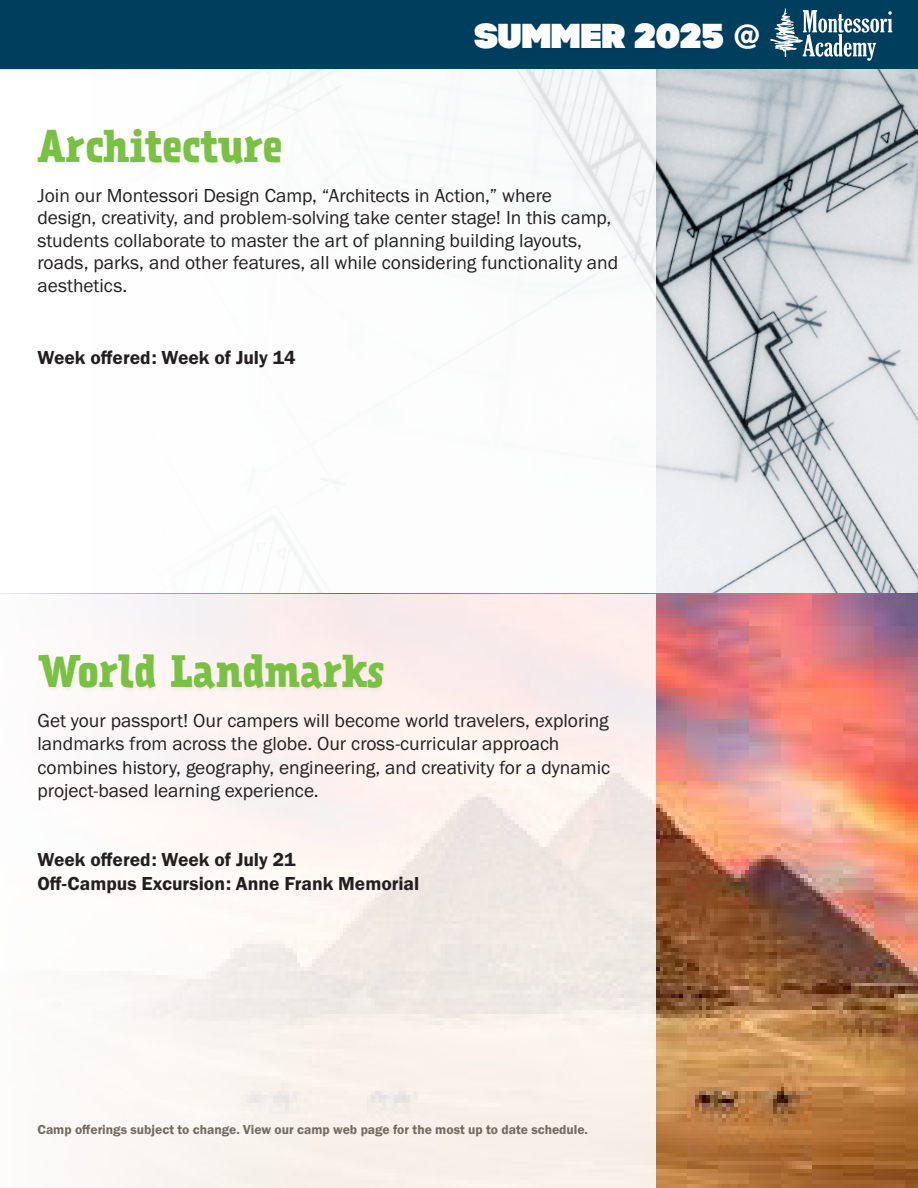
<style>
.page{position:relative;width:918px;height:1188px;background:#fff}
.page>*{position:absolute;margin:0;border:0;box-sizing:border-box;transform-origin:0 0}
.t1{font:700 40.5px "Prater Serif";color:#7ac143}
.t2{font:34.5px "Code Pro Black";letter-spacing:.005em;color:#fff}
.t3{font:19.5px/22.5px "Franklin Gothic URW Boo";color:#231f20}
.t4{font:19.5px "Franklin Gothic URW Dem";color:#231f20}
.t5{font:13.5px "Franklin Gothic URW Dem";color:#716a5f}
.s1{font-family:"Franklin Gothic URW Dem"}
</style>
<div class="page">
<div style="left:0;top:0;width:918px;height:69px;background:#003e5e"></div>
<svg style="left:770px;top:8px;width:122px;height:53px"></svg>
<img style="left:656px;top:69px;width:262px;height:525px">
<div style="left:35px;top:129px;width:249px;height:41px;background:#fafafa"></div>
<img style="left:656px;top:594px;width:262px;height:594px">
<div style="left:0;top:594px;width:656px;height:594px;background:linear-gradient(to right,#fcfbfa,#f5eae4)"></div>
<div style="left:37px;top:654px;width:350px;height:41px;background:#faefee"></div>
<p class="t1" style="left:38px;top:119px;width:247px">Architecture</p>
<h2 class="t2" style="left:475px;top:15px;width:286px">SUMMER 2025 <span class="s1">@</span></h2>
<p class="t3" style="left:38px;top:184px;width:582px">Join our Montessori Design Camp, “Architects in Action,” where<br>design, creativity, and problem-solving take center stage! In this camp, students collaborate to master the art of planning building layouts, roads, parks, and other features, all while considering functionality and aesthetics.</p>
<p class="t4" style="left:38px;top:345px;width:260px">Week offered: Week of July 14</p>
<p class="t1" style="left:38px;top:644px;width:349px">World Landmarks</p>
<p class="t3" style="left:38px;top:708px;width:574px;line-height:23.4px">Get your passport! Our campers will become world travelers, exploring landmarks from across the globe. Our cross-curricular approach combines history, geography, engineering, and creativity for a dynamic project-based learning experience.</p>
<p class="t4" style="left:38px;top:848px;width:260px">Week offered: Week of July 21</p>
<p class="t4" style="left:38px;top:872px;width:383px">Off-Campus Excursion: Anne Frank Memorial</p>
<p class="t5" style="left:38px;top:1122px;width:552px">Camp offerings subject to change. View our camp web page for the most up to date schedule.</p>
</div>
